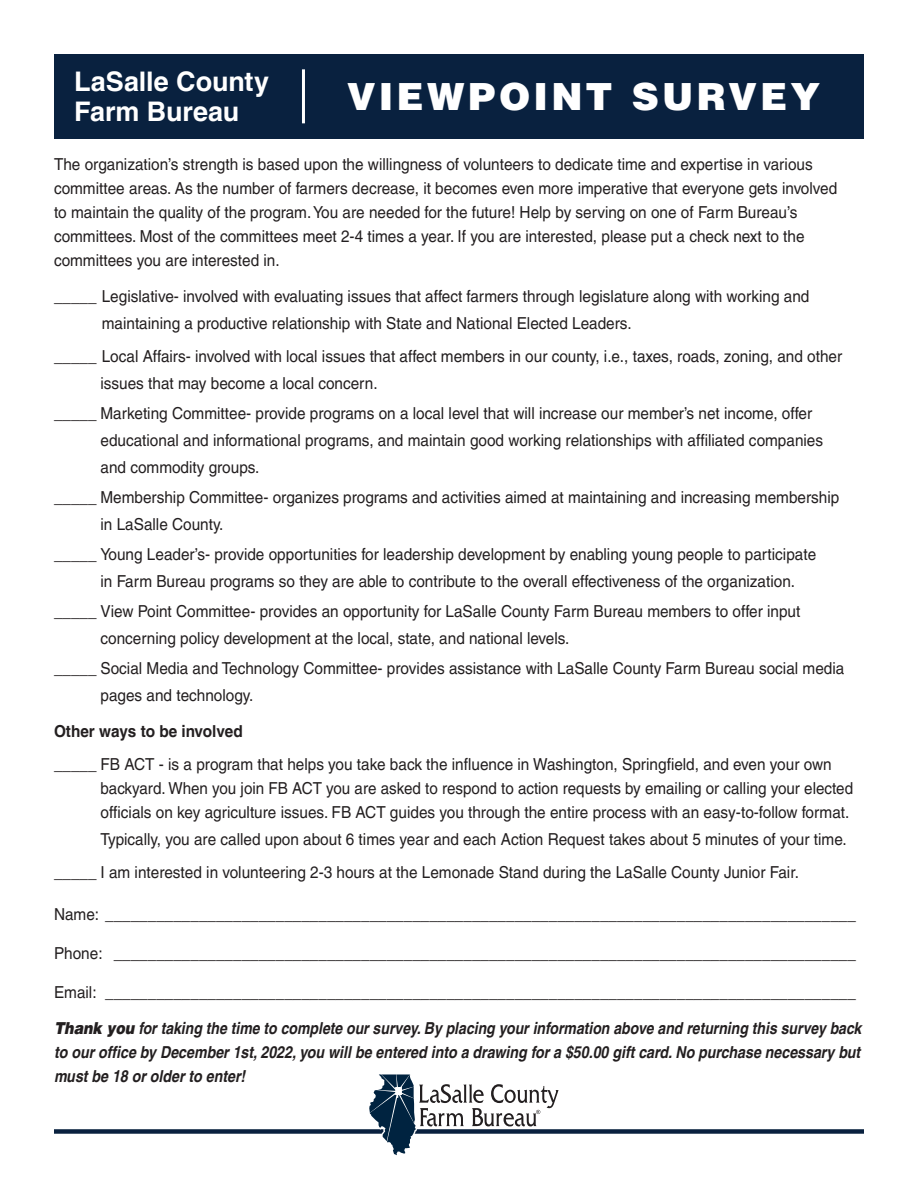
<style>
.page{position:relative;width:918px;height:1188px;background:#fff}
.page>*{position:absolute;margin:0;border:0;box-sizing:border-box;transform-origin:0 0}
.t1{font:900 37.5px "Helvetica LT Pro";letter-spacing:.085em;color:#fff}
.t2{font:700 27px/30px "Helvetica LT Pro";letter-spacing:-.005em;color:#fff}
.t3{font:16.5px/27px "Helvetica LT Pro";color:#231f20;scale:.93 1}
.t4{font:italic 700 16.5px "Helvetica LT Pro";color:#231f20;scale:.86 1}
.t5{font:italic 700 16.5px "Helvetica LT Pro";color:#231f20;scale:.85 1}
.t6{font:700 16.5px "Helvetica LT Pro";color:#231f20;scale:.93 1}
.s1{font-weight:900}
</style>
<div class="page">
<div style="left:54px;top:1129px;width:810px;height:5px;background:#09213f"></div>
<svg style="left:368px;top:1074px;width:192px;height:82px"></svg>
<div style="left:54px;top:54px;width:810px;height:84px;background:#09213f"></div>
<hr style="left:302px;top:69px;width:3px;height:54px;background:#fff">
<p class="t2" style="left:74px;top:66px;width:196px">LaSalle County<br>Farm Bureau</p>
<p class="t1" style="left:347px;top:72px;width:475px">VIEWPOINT SURVEY</p>
<p class="t3" style="left:54px;top:152px;width:844px;line-height:24px">The organization’s strength is based upon the willingness of volunteers to dedicate time and expertise in various committee areas. As the number of farmers decrease, it becomes even more imperative that everyone gets involved to maintain the quality of the program. You are needed for the future! Help by serving on one of Farm Bureau’s committees. Most of the committees meet 2-4 times a year. If you are interested, please put a check next to the committees you are interested in.</p>
<p class="t3" style="left:54px;top:283px;width:814px">_____ Legislative- involved with evaluating issues that affect farmers through legislature along with working and</p>
<p class="t3" style="left:102px;top:310px;width:571px">maintaining a productive relationship with State and National Elected Leaders.</p>
<p class="t3" style="left:100px;top:343px;width:799px">Local Affairs- involved with local issues that affect members in our county, i.e., taxes, roads, zoning, and other issues that may become a local concern.</p>
<p class="t3" style="left:100px;top:400px;width:779px">Marketing Committee- provide programs on a local level that will increase our member’s net income, offer educational and informational programs, and maintain good working relationships with affiliated companies and commodity groups.</p>
<p class="t3" style="left:100px;top:484px;width:796px">Membership Committee- organizes programs and activities aimed at maintaining and increasing membership in LaSalle County.</p>
<p class="t3" style="left:100px;top:541px;width:771px">Young Leader’s- provide opportunities for leadership development by enabling young people to participate in Farm Bureau programs so they are able to contribute to the overall effectiveness of the organization.</p>
<p class="t3" style="left:100px;top:598px;width:754px">View Point Committee- provides an opportunity for LaSalle County Farm Bureau members to offer input concerning policy development at the local, state, and national levels.</p>
<p class="t3" style="left:100px;top:655px;width:801px">Social Media and Technology Committee- provides assistance with LaSalle County Farm Bureau social media pages and technology.</p>
<p class="t6" style="left:54px;top:721px;width:204px">Other ways to be involved</p>
<p class="t3" style="left:100px;top:752px;width:811px;line-height:24px">FB ACT - is a program that helps you take back the influence in Washington, Springfield, and even your own backyard. When you join FB ACT you are asked to respond to action requests by emailing or calling your elected officials on key agriculture issues. FB ACT guides you through the entire process with an easy-to-follow format.</p>
<p class="t3" style="left:100px;top:826px;width:804px">Typically, you are called upon about 6 times year and each Action Request takes about 5 minutes of your time.</p>
<p class="t3" style="left:101px;top:859px;width:753px">I am interested in volunteering 2-3 hours at the Lemonade Stand during the LaSalle County Junior Fair.</p>
<p class="t3" style="left:54px;top:901px;width:864px">Name: ________________________________________________________________________________________</p>
<p class="t3" style="left:54px;top:940px;width:864px">Phone: _______________________________________________________________________________________</p>
<p class="t3" style="left:54px;top:979px;width:864px">Email: ________________________________________________________________________________________</p>
<p class="t5" style="left:54px;top:1018px;width:951px"><span class="s1">Thank you</span> for taking the time to complete our survey. By placing your information above and returning this survey back</p>
<p class="t4" style="left:54px;top:1042px;width:939px">to our office by December 1st, 2022, you will be entered into a drawing for a $50.00 gift card. No purchase necessary but</p>
<p class="t4" style="left:54px;top:1066px;width:224px">must be 18 or older to enter!</p>
</div>
